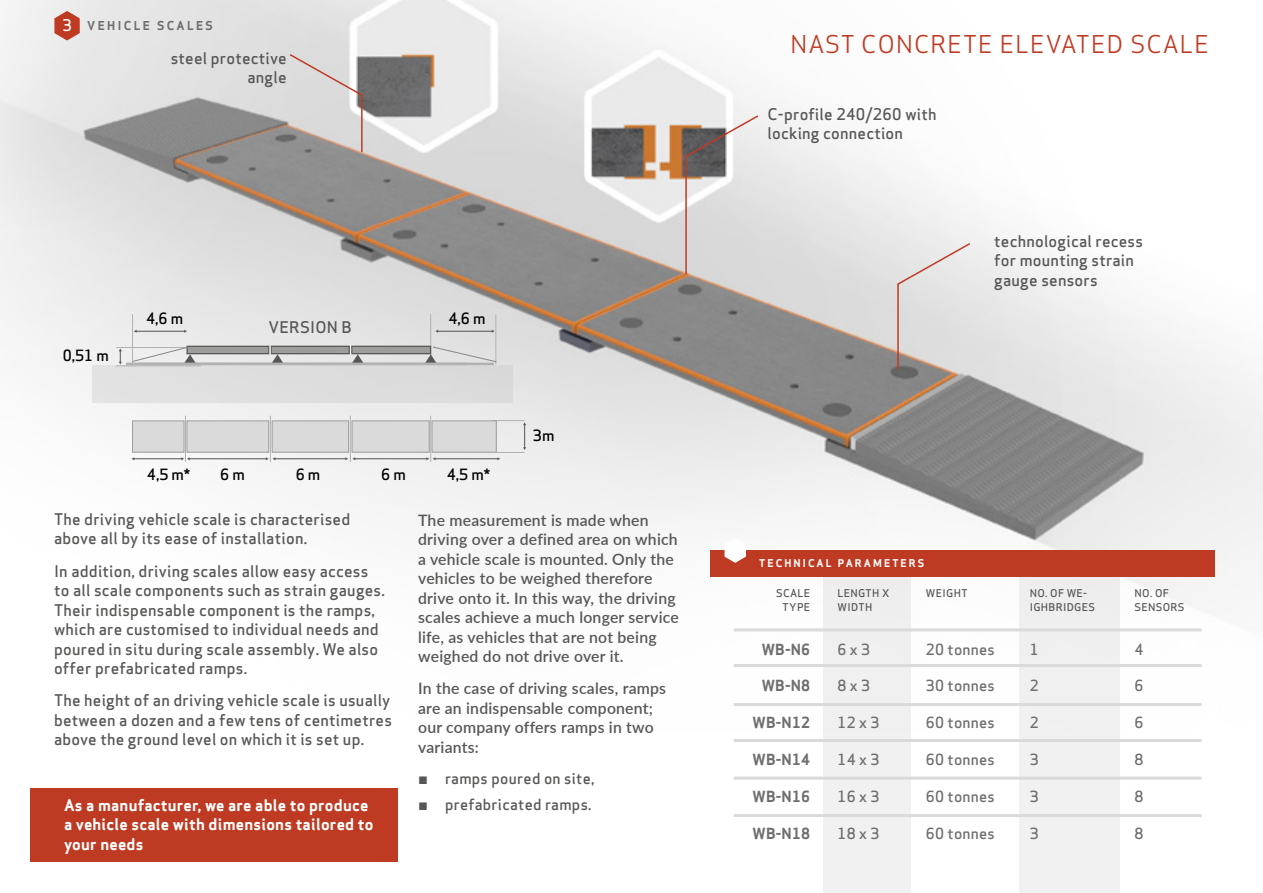
<style>
.page{position:relative;width:1263px;height:893px;background:#fff}
.page>*{position:absolute;margin:0;border:0;box-sizing:border-box;transform-origin:0 0}
._2_nagluwek-strona{font:24px "Apex Sans";letter-spacing:.05em;color:#bf3a22}
.t1{font:500 15.75px/19.5px "Apex Sans";letter-spacing:.015em;color:#575756}
.texty-bez-justowania{font:600 15.75px/19.5px "Lato";letter-spacing:.015em;color:#575756}
.t2{font:700 15.75px/19.5px "Apex Sans";letter-spacing:.015em;color:#fff}
.t3{font:500 15.75px "Apex Sans";color:#fff}
.t4{font:500 15.15px "Apex Sans";color:#000}
.t5{font:500 15px "Apex Sans";letter-spacing:.015em;color:#706f6f}
.t6{font:500 15px "Apex Sans";letter-spacing:.02em;color:#575756}
.t7{font:700 15px "Apex Sans";letter-spacing:.015em;color:#706f6f}
.nagluwek_kopia{font:700 12px "Apex Sans";letter-spacing:.2em;color:#706f6f}
.tb{font:500 10.5px/13.5px "Apex Sans";letter-spacing:.03em;color:#575756}
.t8{font:700 10.5px "Apex Sans";letter-spacing:.2em;color:#fff}
.s1{font-weight:400}
</style>
<div class="page">
<img style="left:0;top:0;width:1263px;height:632px">
<div style="left:823px;top:555px;width:88px;height:338px;background:#f0f0f0"></div>
<svg style="left:54px;top:11px;width:26px;height:30px"></svg>
<hr style="left:136px;top:331px;width:49px;height:1px;background:#575756">
<hr style="left:438px;top:331px;width:54px;height:1px;background:#575756">
<hr style="left:116px;top:347px;width:85px;height:1px;background:#b3b2b2">
<hr style="left:430px;top:314px;width:1px;height:50px;background:#b3b2b2">
<hr style="left:496px;top:314px;width:1px;height:50px;background:#b3b2b2">
<hr style="left:492px;top:420px;width:32px;height:1px;background:#b3b2b2">
<hr style="left:483px;top:452px;width:42px;height:1px;background:#b3b2b2">
<svg style="left:523px;top:422px;width:3px;height:28px"></svg>
<div style="left:92px;top:365px;width:421px;height:38px;background:#ddd"></div>
<div style="left:187px;top:346px;width:244px;height:8px;background:#9d9d9c"></div>
<div style="left:186px;top:346px;width:245px;height:8px;border:1px solid #575756"></div>
<div style="left:187px;top:421px;width:82px;height:31px;background:#dadada"></div>
<div style="left:186px;top:420px;width:83px;height:33px;border:1px solid #9d9d9c"></div>
<div style="left:133px;top:421px;width:51px;height:31px;background:#dadada"></div>
<div style="left:132px;top:420px;width:52px;height:33px;border:1px solid #9d9d9c"></div>
<div style="left:432px;top:421px;width:64px;height:31px;background:#dadada"></div>
<div style="left:431px;top:420px;width:66px;height:33px;border:1px solid #9d9d9c"></div>
<div style="left:272px;top:421px;width:77px;height:31px;background:#dadada"></div>
<div style="left:272px;top:420px;width:77px;height:33px;border:1px solid #9d9d9c"></div>
<div style="left:352px;top:421px;width:77px;height:31px;background:#dadada"></div>
<div style="left:352px;top:420px;width:78px;height:33px;border:1px solid #9d9d9c"></div>
<hr style="left:270px;top:416px;width:1px;height:46px;background:#b3b2b2">
<hr style="left:185px;top:416px;width:1px;height:46px;background:#b3b2b2">
<hr style="left:350px;top:416px;width:1px;height:46px;background:#b3b2b2">
<hr style="left:430px;top:416px;width:1px;height:46px;background:#b3b2b2">
<hr style="left:355px;top:458px;width:72px;height:1px;background:#575756">
<hr style="left:435px;top:458px;width:63px;height:1px;background:#575756">
<svg style="left:426px;top:457px;width:9px;height:3px"></svg>
<hr style="left:275px;top:458px;width:71px;height:1px;background:#575756">
<svg style="left:345px;top:457px;width:10px;height:3px"></svg>
<hr style="left:189px;top:458px;width:77px;height:1px;background:#575756">
<svg style="left:266px;top:457px;width:9px;height:3px"></svg>
<hr style="left:134px;top:458px;width:48px;height:1px;background:#575756">
<svg style="left:181px;top:457px;width:9px;height:3px"></svg>
<hr style="left:126px;top:363px;width:368px;height:2px;background:#b3b2b2">
<svg style="left:133px;top:346px;width:63px;height:17px"></svg>
<svg style="left:425px;top:346px;width:72px;height:17px"></svg>
<hr style="left:116px;top:366px;width:85px;height:1px;background:#b3b2b2">
<hr style="left:132px;top:314px;width:1px;height:52px;background:#b3b2b2">
<svg style="left:119px;top:349px;width:3px;height:15px"></svg>
<svg style="left:349px;top:345px;width:15px;height:18px"></svg>
<svg style="left:268px;top:345px;width:15px;height:18px"></svg>
<div style="left:1019px;top:555px;width:101px;height:338px;background:#f1f1f1"></div>
<div style="left:711px;top:550px;width:504px;height:27px;background:#bf3a22"></div>
<hr style="left:734px;top:777px;width:468px;height:3px;background:#dadada">
<hr style="left:734px;top:814px;width:468px;height:3px;background:#dadada">
<hr style="left:734px;top:739px;width:468px;height:3px;background:#dadada">
<hr style="left:734px;top:703px;width:468px;height:3px;background:#dadada">
<hr style="left:734px;top:664px;width:468px;height:3px;background:#dadada">
<hr style="left:734px;top:628px;width:468px;height:3px;background:#dadada">
<svg style="left:724px;top:538px;width:22px;height:25px"></svg>
<div style="left:30px;top:789px;width:368px;height:73px;background:#bf3a22"></div>
<svg style="left:288px;top:53px;width:75px;height:101px;background:#cdc8c7"></svg>
<svg style="left:684px;top:114px;width:76px;height:162px;background:#cbc7c6"></svg>
<svg style="left:896px;top:242px;width:76px;height:129px;background:#dcd8d7"></svg>
<p class="t3" style="left:63px;top:11px;width:11px">3</p>
<p class="nagluwek_kopia" style="left:87px;top:18px;width:127px">VEHICLE SCALES</p>
<p class="t1" style="left:171px;top:46px;width:117px;text-align:right">steel protective angle</p>
<p class="t4" style="left:63px;top:342px;width:48px">0,51 m</p>
<p class="t4" style="left:146px;top:305px;width:38px">4,6 m</p>
<p class="t1" style="left:268px;top:315px;width:85px">VERSION B</p>
<p class="t4" style="left:448px;top:305px;width:38px">4,6 m</p>
<p class="t4" style="left:220px;top:461px;width:26px">6 m</p>
<p class="t4" style="left:296px;top:461px;width:26px">6 m</p>
<p class="t4" style="left:381px;top:461px;width:26px">6 m</p>
<p class="t4" style="left:147px;top:461px;width:45px">4,5 m*</p>
<p class="t4" style="left:447px;top:461px;width:45px">4,5 m*</p>
<p class="t4" style="left:533px;top:422px;width:23px">3m</p>
<p class="t1" style="left:54px;top:507px;width:298px">The driving vehicle scale is characterised above all by its ease of installation.</p>
<p class="t1" style="left:54px;top:559px;width:332px">In addition, driving scales allow easy access to all scale components such as strain gauges.<br>Their indispensable component is the ramps, which are customised to individual needs and poured in situ during scale assembly. We also offer prefabricated ramps.</p>
<p class="t1" style="left:54px;top:689px;width:340px;text-align:justify">The height of an driving vehicle scale is usually between a dozen and a few tens of centimetres above the ground level on which it is set up.</p>
<p class="texty-bez-justowania" style="left:418px;top:509px;width:262px">The measurement is made when driving over a defined area on which a vehicle scale is mounted. Only the vehicles to be weighed therefore drive onto it. In this way, the driving scales achieve a much longer service life, as vehicles that are not being weighed do not drive over it.</p>
<p class="texty-bez-justowania" style="left:418px;top:678px;width:249px">In the case of driving scales, ramps are an indispensable component; our company offers ramps in two variants:</p>
<p class="t6" style="left:418px;top:765px;width:178px"><span class="s1">¬</span> ramps poured on site,</p>
<p class="t2" style="left:64px;top:795px;width:306px">As a manufacturer, we are able to produce</p>
<p class="t6" style="left:418px;top:791px;width:175px"><span class="s1">¬</span> prefabricated ramps.</p>
<p class="t2" style="left:64px;top:815px;width:311px">a vehicle scale with dimensions tailored to your needs</p>
<p class="_2_nagluwek-strona" style="left:790px;top:25px;width:420px">NAST CONCRETE ELEVATED SCALE</p>
<p class="t1" style="left:767px;top:102px;width:170px">C-profile 240/260 with locking connection</p>
<p class="t1" style="left:994px;top:229px;width:150px">technological recess for mounting strain gauge sensors</p>
<p class="t8" style="left:759px;top:557px;width:167px">TECHNICAL PARAMETERS</p>
<p class="tb" style="left:776px;top:585px;width:35px;text-align:right">SCALE<br>TYPE</p>
<p class="tb" style="left:837px;top:585px;width:53px">LENGTH X<br>WIDTH</p>
<p class="tb" style="left:926px;top:585px;width:43px">WEIGHT</p>
<p class="tb" style="left:1030px;top:585px;width:67px">NO. OF WE-<br>IGHBRIDGES</p>
<p class="tb" style="left:1134px;top:585px;width:52px">NO. OF<br>SENSORS</p>
<p class="t7" style="left:762px;top:639px;width:50px">WB-N6</p>
<p class="t5" style="left:837px;top:636px;width:34px">6 x 3</p>
<p class="t5" style="left:926px;top:636px;width:70px">20 tonnes</p>
<p class="t5" style="left:1030px;top:636px;width:10px">1</p>
<p class="t5" style="left:1134px;top:636px;width:10px">4</p>
<p class="t7" style="left:762px;top:676px;width:50px">WB-N8</p>
<p class="t5" style="left:837px;top:673px;width:34px">8 x 3</p>
<p class="t5" style="left:926px;top:673px;width:70px">30 tonnes</p>
<p class="t5" style="left:1030px;top:673px;width:10px">2</p>
<p class="t5" style="left:1134px;top:673px;width:10px">6</p>
<p class="t7" style="left:752px;top:713px;width:59px">WB-N12</p>
<p class="t5" style="left:837px;top:709px;width:43px">12 x 3</p>
<p class="t5" style="left:926px;top:709px;width:70px">60 tonnes</p>
<p class="t5" style="left:1030px;top:709px;width:10px">2</p>
<p class="t5" style="left:1134px;top:709px;width:10px">6</p>
<p class="t7" style="left:752px;top:750px;width:59px">WB-N14</p>
<p class="t5" style="left:837px;top:746px;width:43px">14 x 3</p>
<p class="t5" style="left:926px;top:746px;width:70px">60 tonnes</p>
<p class="t5" style="left:1030px;top:746px;width:10px">3</p>
<p class="t5" style="left:1134px;top:746px;width:10px">8</p>
<p class="t7" style="left:752px;top:786px;width:59px">WB-N16</p>
<p class="t5" style="left:837px;top:783px;width:43px">16 x 3</p>
<p class="t5" style="left:926px;top:783px;width:70px">60 tonnes</p>
<p class="t5" style="left:1030px;top:783px;width:10px">3</p>
<p class="t5" style="left:1134px;top:783px;width:10px">8</p>
<p class="t7" style="left:752px;top:823px;width:59px">WB-N18</p>
<p class="t5" style="left:837px;top:820px;width:43px">18 x 3</p>
<p class="t5" style="left:926px;top:820px;width:70px">60 tonnes</p>
<p class="t5" style="left:1030px;top:820px;width:10px">3</p>
<p class="t5" style="left:1134px;top:820px;width:10px">8</p>
</div>
